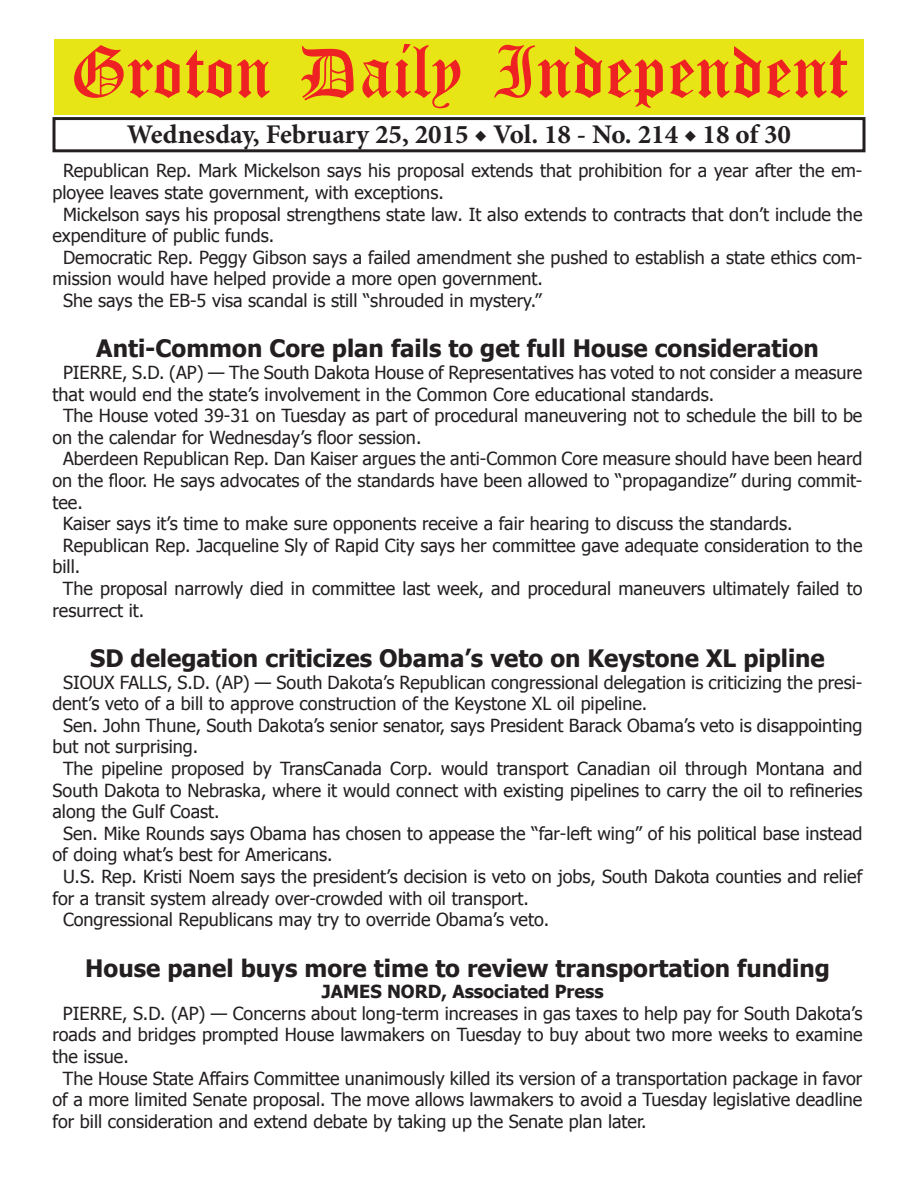
<style>
.page{position:relative;width:918px;height:1188px;background:#fff}
.page>*{position:absolute;margin:0;border:0;box-sizing:border-box;transform-origin:0 0}
.t1{font:54px "Old English Five";color:#ee2123}
.t2{font:700 27px "Minion Pro";color:#231f20}
.t3{font:700 24px "Tahoma";color:#231f20}
.t4{font:18px "Tahoma";color:#231f20}
.t5{font:700 18px "Tahoma";color:#231f20}
</style>
<div class="page">
<div style="left:52px;top:117px;width:814px;height:35px;border:3px solid #231f20"></div>
<div style="left:54px;top:40px;width:810px;height:75px;background:#e7e515"></div>
<h1 class="t1" style="left:70px;top:47px;width:779px">Groton Daily Independent</h1>
<h2 class="t2" style="left:127px;top:116px;width:666px">Wednesday, February 25, 2015 ◆ Vol. 18 - No. 214 ◆ 18 of 30</h2>
<p class="t4" style="left:63px;top:159px;width:801px">Republican Rep. Mark Mickelson says his proposal extends that prohibition for a year after the em-</p>
<p class="t4" style="left:53px;top:180px;width:393px">ployee leaves state government, with exceptions.</p>
<p class="t4" style="left:63px;top:202px;width:801px">Mickelson says his proposal strengthens state law. It also extends to contracts that don’t include the</p>
<p class="t4" style="left:53px;top:224px;width:223px">expenditure of public funds.</p>
<p class="t4" style="left:63px;top:245px;width:801px">Democratic Rep. Peggy Gibson says a failed amendment she pushed to establish a state ethics com-</p>
<p class="t4" style="left:53px;top:267px;width:492px">mission would have helped provide a more open government.</p>
<p class="t4" style="left:63px;top:288px;width:480px">She says the EB-5 visa scandal is still “shrouded in mystery.”</p>
<h3 class="t3" style="left:96px;top:332px;width:724px">Anti-Common Core plan fails to get full House consideration</h3>
<p class="t4" style="left:63px;top:360px;width:801px">PIERRE, S.D. (AP) — The South Dakota House of Representatives has voted to not consider a measure</p>
<p class="t4" style="left:53px;top:382px;width:663px">that would end the state’s involvement in the Common Core educational standards.</p>
<p class="t4" style="left:63px;top:404px;width:801px">The House voted 39-31 on Tuesday as part of procedural maneuvering not to schedule the bill to be</p>
<p class="t4" style="left:53px;top:425px;width:370px">on the calendar for Wednesday’s floor session.</p>
<p class="t4" style="left:63px;top:447px;width:801px">Aberdeen Republican Rep. Dan Kaiser argues the anti-Common Core measure should have been heard</p>
<p class="t4" style="left:53px;top:468px;width:812px">on the floor. He says advocates of the standards have been allowed to “propagandize” during commit-</p>
<p class="t4" style="left:53px;top:490px;width:32px">tee.</p>
<p class="t4" style="left:63px;top:512px;width:731px">Kaiser says it’s time to make sure opponents receive a fair hearing to discuss the standards.</p>
<p class="t4" style="left:63px;top:533px;width:801px">Republican Rep. Jacqueline Sly of Rapid City says her committee gave adequate consideration to the</p>
<p class="t4" style="left:53px;top:555px;width:29px">bill.</p>
<p class="t4" style="left:63px;top:576px;width:801px">The proposal narrowly died in committee last week, and procedural maneuvers ultimately failed to</p>
<p class="t4" style="left:53px;top:598px;width:93px">resurrect it.</p>
<h3 class="t3" style="left:90px;top:642px;width:736px">SD delegation criticizes Obama’s veto on Keystone XL pipline</h3>
<p class="t4" style="left:63px;top:670px;width:801px">SIOUX FALLS, S.D. (AP) — South Dakota’s Republican congressional delegation is criticizing the presi-</p>
<p class="t4" style="left:53px;top:692px;width:596px">dent’s veto of a bill to approve construction of the Keystone XL oil pipeline.</p>
<p class="t4" style="left:63px;top:713px;width:801px">Sen. John Thune, South Dakota’s senior senator, says President Barack Obama’s veto is disappointing</p>
<p class="t4" style="left:53px;top:735px;width:147px">but not surprising.</p>
<p class="t4" style="left:63px;top:756px;width:801px">The pipeline proposed by TransCanada Corp. would transport Canadian oil through Montana and</p>
<p class="t4" style="left:53px;top:778px;width:811px">South Dakota to Nebraska, where it would connect with existing pipelines to carry the oil to refineries</p>
<p class="t4" style="left:53px;top:800px;width:169px">along the Gulf Coast.</p>
<p class="t4" style="left:63px;top:821px;width:801px">Sen. Mike Rounds says Obama has chosen to appease the “far-left wing” of his political base instead</p>
<p class="t4" style="left:53px;top:843px;width:282px">of doing what’s best for Americans.</p>
<p class="t4" style="left:63px;top:864px;width:801px">U.S. Rep. Kristi Noem says the president’s decision is veto on jobs, South Dakota counties and relief</p>
<p class="t4" style="left:53px;top:886px;width:478px">for a transit system already over-crowded with oil transport.</p>
<p class="t4" style="left:63px;top:908px;width:488px">Congressional Republicans may try to override Obama’s veto.</p>
<h3 class="t3" style="left:85px;top:951px;width:746px">House panel buys more time to review transportation funding</h3>
<p class="t5" style="left:322px;top:979px;width:283px">JAMES NORD, Associated Press</p>
<p class="t4" style="left:63px;top:1001px;width:801px">PIERRE, S.D. (AP) — Concerns about long-term increases in gas taxes to help pay for South Dakota’s</p>
<p class="t4" style="left:53px;top:1023px;width:812px">roads and bridges prompted House lawmakers on Tuesday to buy about two more weeks to examine</p>
<p class="t4" style="left:53px;top:1044px;width:78px">the issue.</p>
<p class="t4" style="left:63px;top:1066px;width:801px">The House State Affairs Committee unanimously killed its version of a transportation package in favor</p>
<p class="t4" style="left:53px;top:1088px;width:811px">of a more limited Senate proposal. The move allows lawmakers to avoid a Tuesday legislative deadline</p>
<p class="t4" style="left:53px;top:1109px;width:596px">for bill consideration and extend debate by taking up the Senate plan later.</p>
</div>
